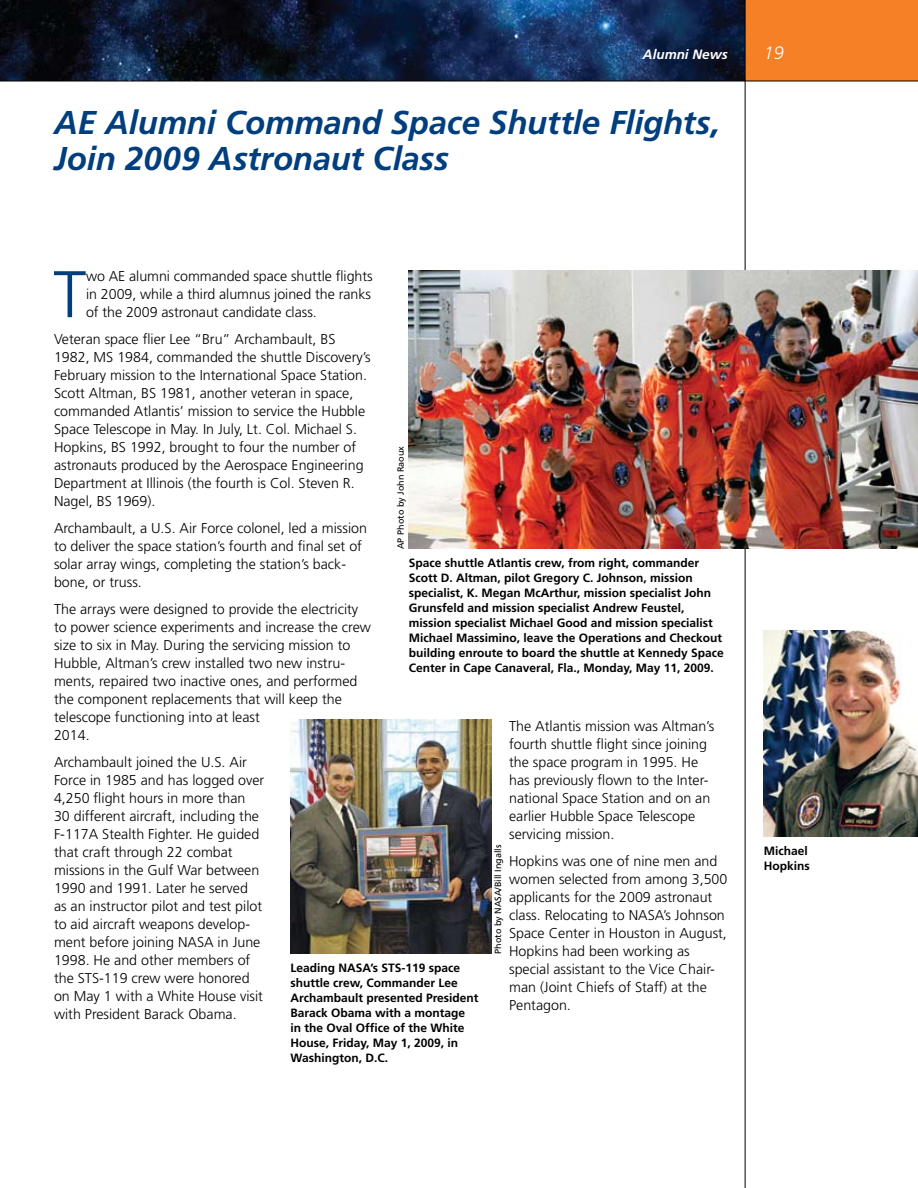
<style>
.page{position:relative;width:918px;height:1188px;background:#fff}
.page>*{position:absolute;margin:0;border:0;box-sizing:border-box;transform-origin:0 0}
.t1{font:300 65.85px "Frutiger";color:#003e7e}
.t2{font:italic 700 33px/36px "Frutiger";letter-spacing:-.005em;color:#003e7e}
.t3{font:italic 300 18px "Frutiger";color:#fff}
.t4{font:300 14.25px/18px "Frutiger";color:#000}
.t5{font:italic 700 13.5px "Frutiger";color:#fff}
.t6{font:700 12px/15px "Frutiger";color:#000}
.t7{font:9px "Frutiger";color:#000}
</style>
<div class="page">
<img style="left:764px;top:630px;width:154px;height:207px">
<img style="left:291px;top:720px;width:200px;height:234px">
<img style="left:0;top:0;width:745px;height:81px">
<div style="left:746px;top:0;width:172px;height:81px;background:#f58025"></div>
<hr style="left:745px;top:0;width:1px;height:1188px;background:#000">
<hr style="left:0;top:81px;width:918px;height:1px;background:#000">
<img style="left:409px;top:270px;width:509px;height:279px">
<p class="t5" style="left:643px;top:46px;width:86px">Alumni News</p>
<p class="t3" style="left:764px;top:43px;width:22px">19</p>
<h2 class="t2" style="left:54px;top:104px;width:667px">AE Alumni Command Space Shuttle Flights,<br>Join 2009 Astronaut Class</h2>
<h1 class="t1" style="left:53px;top:257px;width:34px">T</h1>
<p class="t4" style="left:86px;top:267px;width:288px">wo AE alumni commanded space shuttle flights in 2009, while a third alumnus joined the ranks of the 2009 astronaut candidate class.</p>
<p class="t4" style="left:54px;top:330px;width:318px">Veteran space flier Lee “Bru” Archambault, BS 1982, MS 1984, commanded the shuttle Discovery’s February mission to the International Space Station.<br>Scott Altman, BS 1981, another veteran in space, commanded Atlantis’ mission to service the Hubble Space Telescope in May. In July, Lt. Col. Michael S.<br>Hopkins, BS 1992, brought to four the number of astronauts produced by the Aerospace Engineering Department at Illinois (the fourth is Col. Steven R.<br>Nagel, BS 1969).</p>
<p class="t4" style="left:54px;top:519px;width:315px">Archambault, a U.S. Air Force colonel, led a mission to deliver the space station’s fourth and final set of solar array wings, completing the station’s back&shy;bone, or truss.</p>
<p class="t4" style="left:54px;top:600px;width:318px">The arrays were designed to provide the electricity to power science experiments and increase the crew size to six in May. During the servicing mission to Hubble, Altman’s crew installed two new instru&shy;ments, repaired two inactive ones, and performed the component replacements that will keep the telescope functioning into at least<br>2014.</p>
<p class="t4" style="left:54px;top:753px;width:212px">Archambault joined the U.S. Air<br>Force in 1985 and has logged over<br>4,250 flight hours in more than<br>30 different aircraft, including the<br>F-117A Stealth Fighter. He guided that craft through 22 combat missions in the Gulf War between<br>1990 and 1991. Later he served<br>as an instructor pilot and test pilot to aid aircraft weapons develop&shy;ment before joining NASA in June<br>1998. He and other members of the STS-119 crew were honored on May 1 with a White House visit with President Barack Obama.</p>
<p class="t7" style="left:395px;top:549px;width:104px;rotate:-90deg">AP Photo by John Raoux</p>
<p class="t6" style="left:409px;top:556px;width:316px">Space shuttle Atlantis crew, from right, commander Scott D. Altman, pilot Gregory C. Johnson, mission specialist, K. Megan McArthur, mission specialist John Grunsfeld and mission specialist Andrew Feustel, mission specialist Michael Good and mission specialist Michael Massimino, leave the Operations and Checkout building enroute to board the shuttle at Kennedy Space Center in Cape Canaveral, Fla., Monday, May 11, 2009.</p>
<p class="t4" style="left:509px;top:717px;width:207px">The Atlantis mission was Altman’s fourth shuttle flight since joining the space program in 1995. He has previously flown to the Inter&shy;national Space Station and on an earlier Hubble Space Telescope servicing mission.</p>
<p class="t4" style="left:509px;top:852px;width:220px">Hopkins was one of nine men and women selected from among 3,500 applicants for the 2009 astronaut class. Relocating to NASA’s Johnson<br>Space Center in Houston in August,<br>Hopkins had been working as special assistant to the Vice Chair&shy;man (Joint Chiefs of Staff) at the<br>Pentagon.</p>
<p class="t6" style="left:764px;top:844px;width:47px">Michael<br>Hopkins</p>
<p class="t7" style="left:493px;top:954px;width:111px;rotate:-90deg">Photo by NASA/Bill Ingalls</p>
<p class="t6" style="left:291px;top:961px;width:190px">Leading NASA’s STS-119 space shuttle crew, Commander Lee<br>Archambault presented President<br>Barack Obama with a montage in the Oval Office of the White<br>House, Friday, May 1, 2009, in<br>Washington, D.C.</p>
</div>
